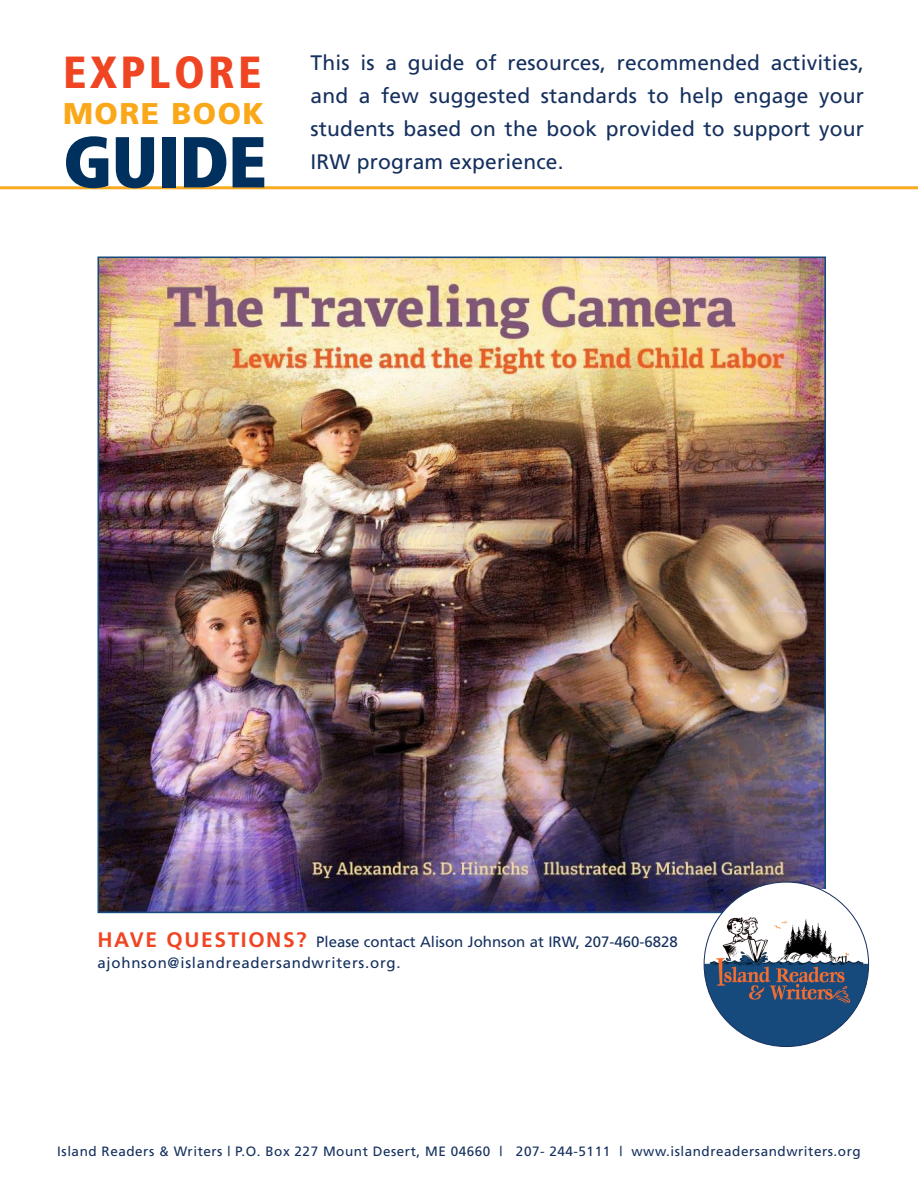
<style>
.page{position:relative;width:918px;height:1188px;background:#fff}
.page>*{position:absolute;margin:0;border:0;box-sizing:border-box;transform-origin:0 0}
.t1{font:900 condensed 72px "Frutiger";letter-spacing:-.01em;color:#00305e}
.t2{font:900 condensed 45px "Frutiger";letter-spacing:.075em;color:#ef4523}
.t3{font:900 30px "Frutiger";letter-spacing:.05em;color:#faa819}
.t4{font:21px/33px "Frutiger";letter-spacing:.01em;color:#15305e;text-align:justify}
.t5{font:15px/21px "Frutiger";color:#15305e}
.t6{font:13.5px "Frutiger";letter-spacing:.04em;color:#15305e}
.s1{font-weight:700;font-size:21px;color:#ef4523}
</style>
<div class="page">
<hr style="left:0;top:186px;width:918px;height:3px;background:#f8ab20">
<img style="left:100px;top:260px;width:723px;height:650px">
<div style="left:806px;top:889px;width:82px;height:89px;background:#fff"></div>
<img style="left:704px;top:882px;width:165px;height:165px;border-radius:82px">
<h2 class="t2" style="left:63px;top:46px;width:200px">EXPLORE</h2>
<h3 class="t3" style="left:63px;top:96px;width:203px">MORE BOOK</h3>
<h1 class="t1" style="left:63px;top:118px;width:205px">GUIDE</h1>
<p class="t4" style="left:310px;top:46px;width:555px">This is a guide of resources, recommended activities, and a few suggested standards to help engage your students based on the book provided to support your IRW program experience.</p>
<p class="t5" style="left:97px;top:931px;width:582px"><span class="s1">HAVE QUESTIONS?</span> Please contact Alison Johnson at IRW, 207-460-6828 ajohnson@islandreadersandwriters.org.</p>
<p class="t6" style="left:57px;top:1144px;width:805px">Island Readers &amp; Writers | P.O. Box 227 Mount Desert, ME 04660 | 207- 244-5111 | www.islandreadersandwriters.org</p>
</div>
